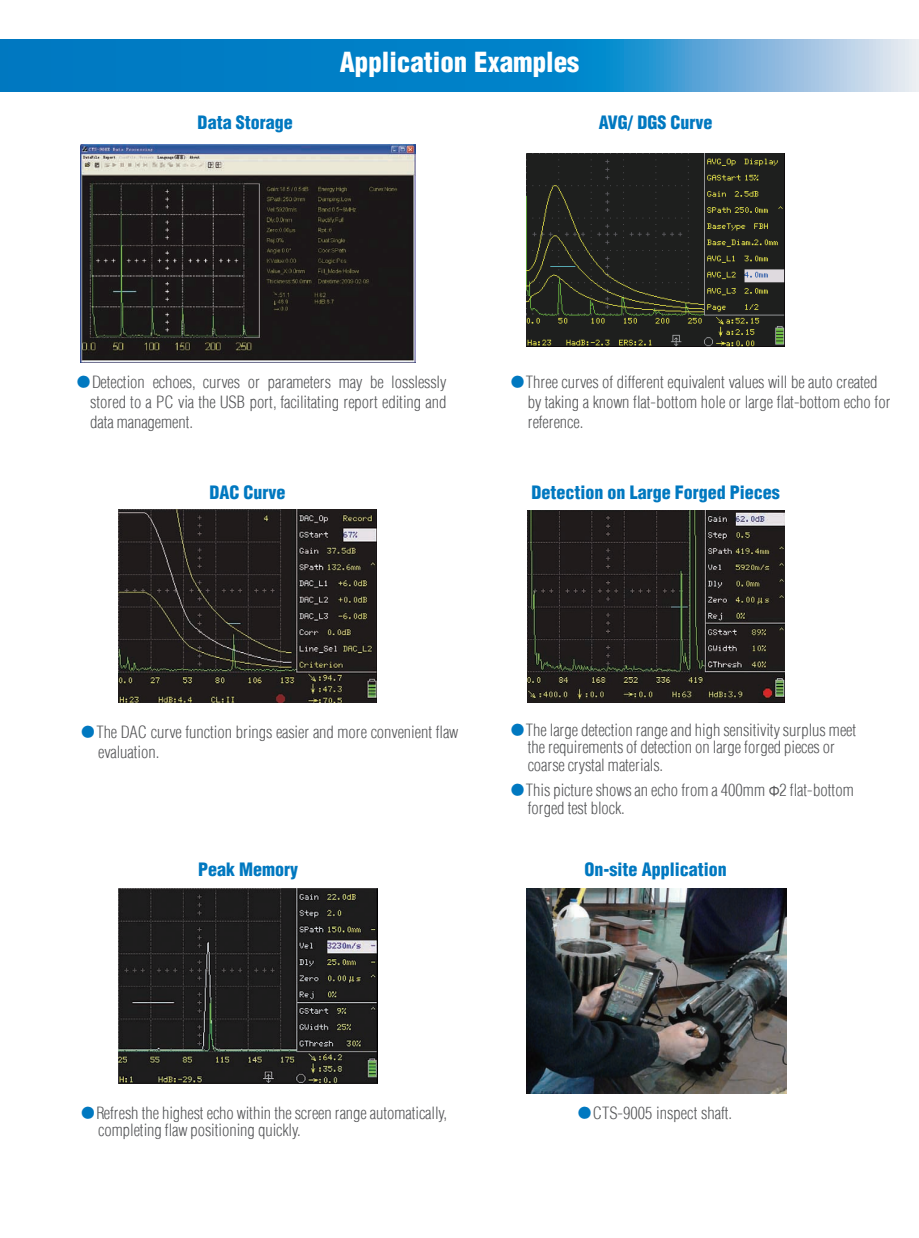
<style>
.page{position:relative;width:919px;height:1238px;background:#fff}
.page>*{position:absolute;margin:0;border:0;box-sizing:border-box;transform-origin:0 0}
.t1{font:900 condensed 27px "Helvetica LT";color:#fff}
.t2{font:900 condensed 18px "Helvetica LT";color:#0078c0}
.t3{font:300 condensed 16.5px/19.8px "Helvetica LT";color:#57585a}
.s1{font-family:"Adobe Song Std";font-stretch:normal;color:#0078c0}
.s2{font-family:"Microsoft Ya Hei";font-weight:400;font-stretch:normal;font-size:13.2px}
</style>
<div class="page">
<img style="left:527px;top:510px;width:257px;height:192px">
<img style="left:80px;top:144px;width:335px;height:219px">
<img style="left:119px;top:509px;width:257px;height:193px">
<img style="left:527px;top:888px;width:259px;height:205px">
<img style="left:527px;top:153px;width:257px;height:193px">
<img style="left:119px;top:888px;width:258px;height:195px">
<svg style="left:0;top:39px;width:918px;height:52px;background:#2b92ce"></svg>
<p class="t2" style="left:198px;top:111px;width:97px">Data Storage</p>
<h1 class="t1" style="left:340px;top:45px;width:241px">Application Examples</h1>
<p class="t2" style="left:598px;top:111px;width:115px">AVG/ DGS Curve</p>
<p class="t3" style="left:90px;top:372px;width:358px;text-align:justify;text-indent:-15px"><span class="s1">●</span>Detection echoes, curves or parameters may be losslessly stored to a PC via the USB port, facilitating report editing and data management.</p>
<p class="t2" style="left:209px;top:481px;width:78px">DAC Curve</p>
<p class="t3" style="left:527px;top:372px;width:364px;text-indent:-18px"><span class="s1">●</span>Three curves of different equivalent values will be auto created by taking a known flat-bottom hole or large flat-bottom echo for reference.</p>
<p class="t2" style="left:531px;top:481px;width:250px">Detection on Large Forged Pieces</p>
<p class="t3" style="left:98px;top:722px;width:362px;text-indent:-18px"><span class="s1">●</span>The DAC curve function brings easier and more convenient flaw evaluation.</p>
<p class="t2" style="left:198px;top:858px;width:102px">Peak Memory</p>
<p class="t3" style="left:527px;top:720px;width:330px;line-height:17.5px;text-indent:-18px"><span class="s1">●</span>The large detection range and high sensitivity surplus meet the requirements of detection on large forged pieces or coarse crystal materials.</p>
<p class="t3" style="left:527px;top:781px;width:327px;line-height:18px;text-indent:-18px"><span class="s1">●</span>This picture shows an echo from a 400mm <span class="s2">Φ</span>2 flat-bottom forged test block.</p>
<p class="t2" style="left:584px;top:858px;width:144px">On-site Application</p>
<p class="t3" style="left:98px;top:1104px;width:350px;line-height:17px;text-indent:-18px"><span class="s1">●</span>Refresh the highest echo within the screen range automatically, completing flaw positioning quickly.</p>
<p class="t3" style="left:576px;top:1103px;width:157px"><span class="s1">●</span>CTS-9005 inspect shaft.</p>
</div>
